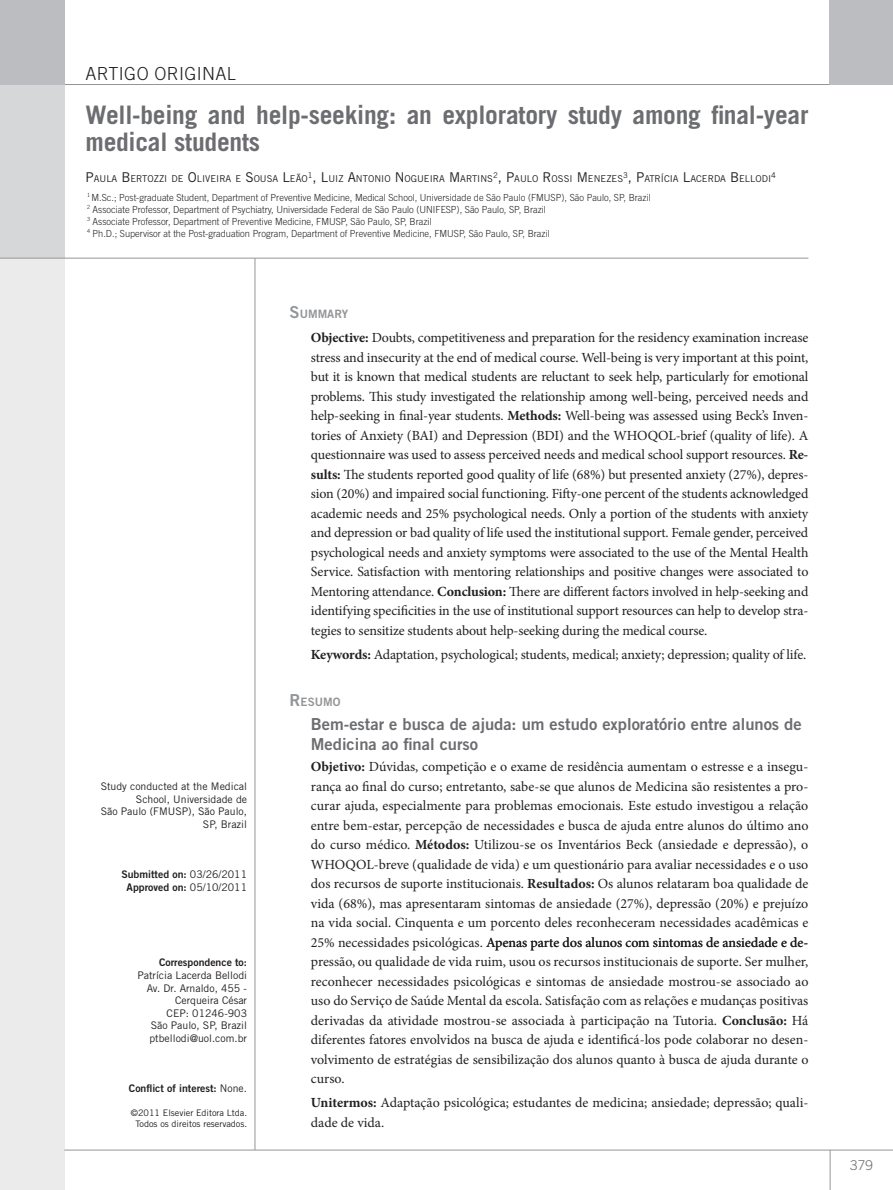
<style>
.page{position:relative;width:893px;height:1190px;background:#fff}
.page>*{position:absolute;margin:0;border:0;box-sizing:border-box;transform-origin:0 0}
._01_Titulo_Artigo{font:700 25.5px/27px "Trade Gothic LT Std";letter-spacing:-.01em;color:#6c6d70}
.t1{font:300 18px "Trade Gothic LT Std";letter-spacing:.02em;color:#231f20}
._09_Titulo_Summary_I{font:16.5px/19.5px "Trade Gothic LT Std Bd 2";color:#6c6d70}
._08_Texto_Resumo{font:13.95px/19.5px "Minion Pro";letter-spacing:-.005em;color:#231f20;text-align:justify}
.t2{font:300 13.5px "Trade Gothic LT Std";color:#6c6d70}
._07_Titulo_Resumo_Su{font:11.55px "Trade Gothic LT Std Bd 2";color:#939598}
._04_Lateral{font:10.5px/12.6px "Trade Gothic LT Std";color:#231f20;text-align:right}
._04_Lateral-2{font:10.5px "Trade Gothic LT Std Bd 2";color:#231f20}
._03_Titulacao{font:300 9.75px "Trade Gothic LT Std";color:#231f20;scale:.95 1}
._02_Autores{font:9.45px "Trade Gothic LT Std";color:#231f20}
._04_Lateral-3{font:9px "Trade Gothic LT Std";color:#231f20}
._02_Autores-2{font:7.8px "Trade Gothic LT Std";color:#231f20}
.s1{font-size:13.5px}
.s2{font-family:"Trade Gothic LT Std"}
.s3{font-size:16.5px}
.s4{font-weight:700}
</style>
<div class="page">
<hr style="left:0;top:84px;width:893px;height:1px;background:#939598">
<div style="left:830px;top:0;width:63px;height:85px;background:#bcbdc0"></div>
<hr style="left:64px;top:1149px;width:829px;height:1px;background:#939598">
<hr style="left:830px;top:1150px;width:1px;height:40px;background:#939598">
<div style="left:0;top:0;width:64px;height:84px;background:#bcbdc0"></div>
<div style="left:0;top:258px;width:64px;height:932px;background:#ebebec"></div>
<div style="left:0;top:85px;width:64px;height:173px;background:#d6d7d9"></div>
<hr style="left:0;top:258px;width:808px;height:1px;background:#939598">
<hr style="left:255px;top:258px;width:1px;height:891px;background:#939598">
<p class="t1" style="left:85px;top:63px;width:152px">ARTIGO ORIGINAL</p>
<p class="_01_Titulo_Artigo" style="left:85px;top:101px;width:724px">Well-being and help-seeking: an exploratory study among final-year medical students</p>
<p class="_02_Autores" style="left:85px;top:173px;width:687px"><span class="s1">P</span>AULA <span class="s1">B</span>ERTOZZI DE <span class="s1">O</span>LIVEIRA E <span class="s1">S</span>OUSA <span class="s1">L</span>EÃO<sup>1</sup><span class="s1">, L</span>UIZ <span class="s1">A</span>NTONIO <span class="s1">N</span> OGUEIRA <span class="s1">M</span>ARTINS<sup>2</sup><span class="s1">, P</span>AULO <span class="s1">R</span>OSS I <span class="s1">M</span>ENEZES<sup>3</sup><span class="s1">, P</span>ATRÍCIA <span class="s1">L</span>ACERDA <span class="s1">B</span>ELLODI</p>
<p class="_02_Autores-2" style="left:771px;top:170px;width:6px">4</p>
<p class="_03_Titulacao" style="left:87px;top:191px;width:595px"><sup>1</sup> M.Sc.; Post-graduate Student, Department of Preventive Medicine, Medical School, Universidade de São Paulo (FMUSP), São Paulo, SP, Brazil</p>
<p class="_03_Titulacao" style="left:87px;top:203px;width:485px"><sup>2</sup> Associate Professor, Department of Psychiatry, Universidade Federal de São Paulo (UNIFESP), São Paulo, SP, Brazil</p>
<p class="_03_Titulacao" style="left:87px;top:215px;width:364px"><sup>3</sup> Associate Professor, Department of Preventive Medicine, FMUSP, São Paulo, SP, Brazil</p>
<p class="_03_Titulacao" style="left:87px;top:227px;width:489px"><sup>4</sup> Ph.D.; Supervisor at the Post-graduation Program, Department of Preventive Medicine, FMUSP, São Paulo, SP, Brazil</p>
<p class="_04_Lateral" style="left:101px;top:780px;width:148px">Study conducted at the Medical<br>School, Universidade de</p>
<p class="_04_Lateral" style="left:101px;top:805px;width:148px">São Paulo (FMUSP), São Paulo,<br>SP, Brazil</p>
<p class="_04_Lateral-2" style="left:121px;top:868px;width:127px">Submitted on: <span class="s2">03/26/2011</span></p>
<p class="_04_Lateral-2" style="left:127px;top:880px;width:122px">Approved on: <span class="s2">05/10/2011</span></p>
<p class="_04_Lateral-2" style="left:159px;top:956px;width:90px">Correspondence to:</p>
<p class="_04_Lateral" style="left:137px;top:969px;width:111px">Patrícia Lacerda Bellodi</p>
<p class="_04_Lateral" style="left:147px;top:981px;width:102px">Av. Dr. Arnaldo, 455 -</p>
<p class="_04_Lateral" style="left:175px;top:994px;width:74px">Cerqueira César</p>
<p class="_04_Lateral" style="left:167px;top:1006px;width:82px">CEP: 01246-903</p>
<p class="_04_Lateral" style="left:151px;top:1019px;width:98px">São Paulo, SP, Brazil</p>
<p class="_04_Lateral" style="left:149px;top:1032px;width:99px">ptbellodi@uol.com.br</p>
<p class="_04_Lateral-2" style="left:129px;top:1082px;width:120px">Conflict of interest: <span class="s2">None.</span></p>
<p class="_04_Lateral-3" style="left:131px;top:1107px;width:118px">©2011 Elsevier Editora Ltda.</p>
<p class="_04_Lateral-3" style="left:135px;top:1118px;width:113px">Todos os direitos reservados.</p>
<p class="_07_Titulo_Resumo_Su" style="left:290px;top:307px;width:60px"><span class="s3">S</span>UMMARY</p>
<p class="_08_Texto_Resumo" style="left:311px;top:328px;width:499px"><span class="s4">Objective:</span> Doubts, competitiveness and preparation for the residency examination increase stress and insecurity at the end of medical course. Well-being is very important at this point, but it is known that medical students are reluctant to seek help, particularly for emotional problems. This study investigated the relationship among well-being, perceived needs and help-seeking in final-year students. <span class="s4">Methods:</span> Well-being was assessed using Beck’s Inven&shy;tories of Anxiety (BAI) and Depression (BDI) and the WHOQOL-brief (quality of life). A questionnaire was used to assess perceived needs and medical school support resources. <span class="s4">Re&shy;sults:</span> The students reported good quality of life (68%) but presented anxiety (27%), depres&shy;sion (20%) and impaired social functioning. Fifty-one percent of the students acknowledged academic needs and 25% psychological needs. Only a portion of the students with anxiety and depression or bad quality of life used the institutional support. Female gender, perceived psychological needs and anxiety symptoms were associated to the use of the Mental Health Service. Satisfaction with mentoring relationships and positive changes were associated to Mentoring attendance. <span class="s4">Conclusion:</span> There are different factors involved in help-seeking and identifying specificities in the use of institutional support resources can help to develop stra&shy;tegies to sensitize students about help-seeking during the medical course.</p>
<p class="_08_Texto_Resumo" style="left:311px;top:644px;width:497px"><span class="s4">Keywords:</span> Adaptation, psychological; students, medical; anxiety; depression; quality of life.</p>
<p class="_07_Titulo_Resumo_Su" style="left:290px;top:695px;width:52px"><span class="s3">R</span>ESUMO</p>
<p class="_09_Titulo_Summary_I" style="left:311px;top:714px;width:492px">Bem-estar e busca de ajuda: um estudo exploratório entre alunos de<br>Medicina ao final curso</p>
<p class="_08_Texto_Resumo" style="left:311px;top:757px;width:499px"><span class="s4">Objetivo:</span> Dúvidas, competição e o exame de residência aumentam o estresse e a insegu&shy;rança ao final do curso; entretanto, sabe-se que alunos de Medicina são resistentes a pro&shy;curar ajuda, especialmente para problemas emocionais. Este estudo investigou a relação entre bem-estar, percepção de necessidades e busca de ajuda entre alunos do último ano do curso médico. <span class="s4">Métodos:</span> Utilizou-se os Inventários Beck (ansiedade e depressão), o WHOQOL-breve (qualidade de vida) e um questionário para avaliar necessidades e o uso dos recursos de suporte institucionais. <span class="s4">Resultados:</span> Os alunos relataram boa qualidade de vida (68%), mas apresentaram sintomas de ansiedade (27%), depressão (20%) e prejuízo na vida social. Cinquenta e um porcento deles reconheceram necessidades acadêmicas e 25% necessidades psicológicas. Apenas parte dos alunos com sintomas de ansiedade e de&shy;pressão, ou qualidade de vida ruim, usou os recursos institucionais de suporte. Ser mulher, reconhecer necessidades psicológicas e sintomas de ansiedade mostrou-se associado ao uso do Serviço de Saúde Mental da escola. Satisfação com as relações e mudanças positivas derivadas da atividade mostrou-se associada à participação na Tutoria. <span class="s4">Conclusão:</span> Há diferentes fatores envolvidos na busca de ajuda e identificá-los pode colaborar no desen&shy;volvimento de estratégias de sensibilização dos alunos quanto à busca de ajuda durante o curso.</p>
<p class="_08_Texto_Resumo" style="left:311px;top:1093px;width:499px"><span class="s4">Unitermos:</span> Adaptação psicológica; estudantes de medicina; ansiedade; depressão; quali&shy;dade de vida.</p>
<p class="t2" style="left:850px;top:1157px;width:24px">379</p>
</div>
